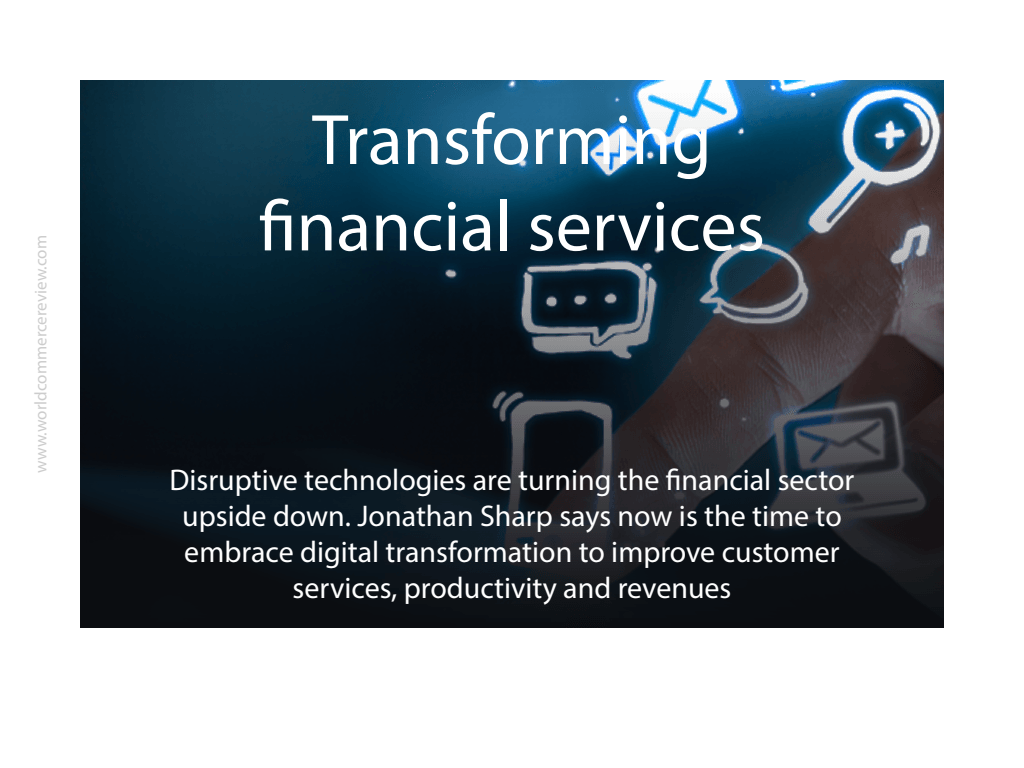
<style>
.page{position:relative;width:1024px;height:768px;background:#fff}
.page>*{position:absolute;margin:0;border:0;box-sizing:border-box;transform-origin:0 0}
.t1{font:72px/86.4px "Myriad Pro";color:#fff;text-align:center}
.t2{font:30px/36px "Myriad Pro";color:#fff;text-align:center}
.t3{font:17px "Myriad Pro";color:#ccc}
</style>
<div class="page">
<img style="left:80px;top:80px;width:864px;height:548px">
<p class="t3" style="left:30px;top:473px;width:239px;rotate:-90deg">www.worldcommercereview.com</p>
<h1 class="t1" style="left:259px;top:96px;width:508px">Transforming financial services</h1>
<p class="t2" style="left:170px;top:461px;width:686px">Disruptive technologies are turning the financial sector upside down. Jonathan Sharp says now is the time to embrace digital transformation to improve customer services, productivity and revenues</p>
</div>
